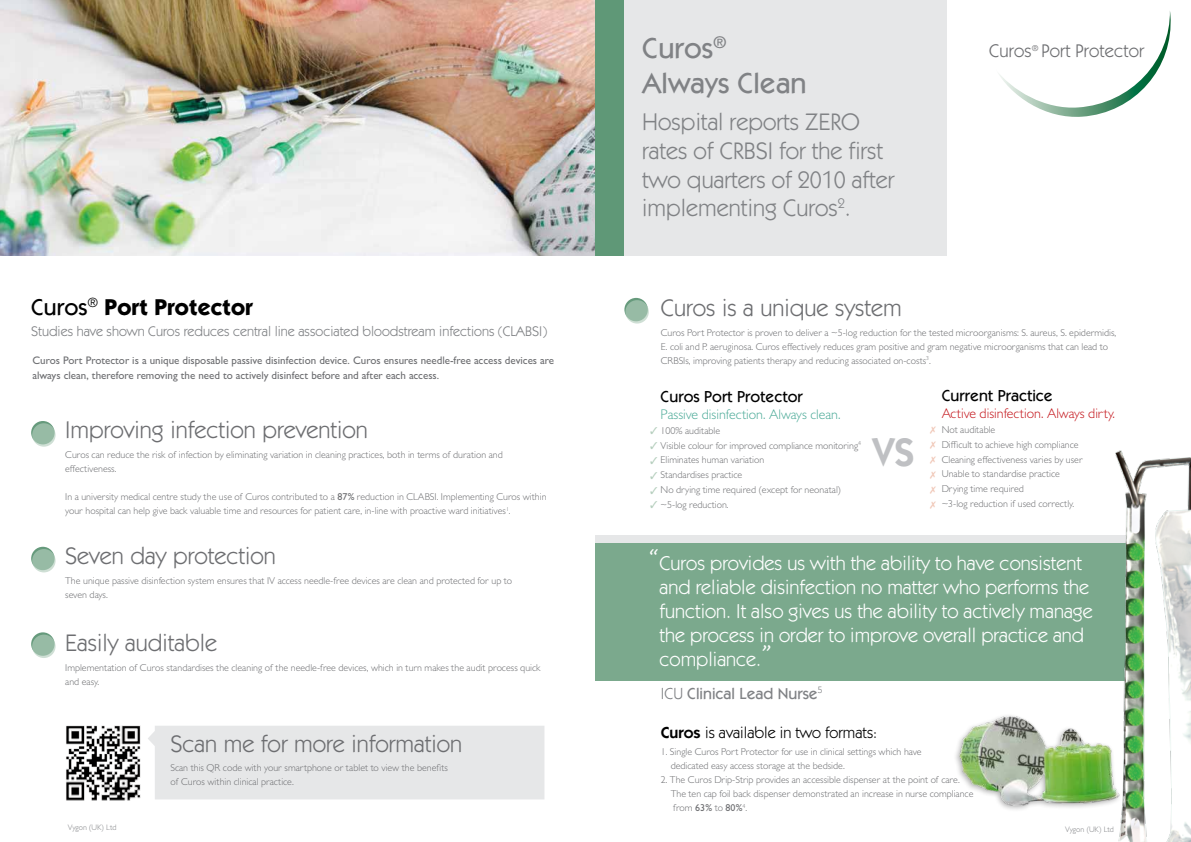
<style>
.page{position:relative;width:1191px;height:842px;background:#fff}
.page>*{position:absolute;margin:0;border:0;box-sizing:border-box;transform-origin:0 0}
.t1{font:600 40px "ITC Kabel Std";color:#afb1b4}
.t2{font:500 29px/34.8px "ITC Kabel Std";color:#808285}
.t3{font:24px "ITC Kabel Std";color:#6d6e71}
.t4{font:24px/28.8px "ITC Kabel Std";color:#808285}
.t5{font:700 23px "ITC Kabel Std";color:#000}
.t6{font:20px/24px "ITC Kabel Std";color:#fff}
.t7{font:18.4px "ITC Kabel Std";letter-spacing:.01em;color:#6d6e71}
.t8{font:500 16px "ITC Kabel Std";color:#000}
.t9{font:16px "ITC Kabel Std";color:#000}
.t10{font:500 16px "ITC Kabel Std";color:#808285}
.t11{font:14px "ITC Kabel Std";color:#808285}
.t12{font:300 14px "Gill Sans MT Std";color:#4caa98}
.t13{font:300 14px "Gill Sans MT Std";color:#c4161c}
.t14{font:500 11px/15px "Gill Sans MT Std";color:#6d6e71}
.t15{font:300 10px/14px "Gill Sans MT Std";color:#6d6e71}
.t16{font:8.4px "ITC Kabel Std";color:#6d6e71}
.t17{font:300 8px "Gill Sans MT Std";letter-spacing:-.01em;color:#808285}
.s1{font-weight:500}
.s2{color:#b6cfbe}
.s3{font-size:30px}
.s4{font-weight:400}
.s5{font-weight:600}
</style>
<div class="page">
<img style="left:0;top:0;width:595px;height:255px">
<div style="left:595px;top:0;width:352px;height:255px;background:#e6e7e8"></div>
<div style="left:595px;top:0;width:29px;height:255px;background:#5f9877"></div>
<div style="left:595px;top:536px;width:540px;height:31px;background:#e6e7e8"></div>
<svg style="left:999px;top:11px;width:172px;height:106px"></svg>
<div style="left:595px;top:543px;width:540px;height:138px;background:#7ba98d"></div>
<svg style="left:31px;top:421px;width:24px;height:23px"></svg>
<svg style="left:32px;top:423px;width:24px;height:24px"></svg>
<svg style="left:624px;top:298px;width:24px;height:23px"></svg>
<svg style="left:625px;top:300px;width:24px;height:24px"></svg>
<svg style="left:31px;top:547px;width:24px;height:23px"></svg>
<svg style="left:32px;top:549px;width:24px;height:23px"></svg>
<svg style="left:31px;top:632px;width:24px;height:24px"></svg>
<svg style="left:32px;top:635px;width:24px;height:23px"></svg>
<img style="left:1115px;top:451px;width:76px;height:391px">
<div style="left:953px;top:713px;width:169px;height:99px;background:#000;opacity:.3"></div>
<img style="left:953px;top:709px;width:170px;height:98px">
<div style="left:148px;top:726px;width:396px;height:73px;background:#e6e7e8"></div>
<img style="left:66px;top:725px;width:75px;height:76px">
<h3 class="t5" style="left:31px;top:293px;width:223px"><span class="s1">Curos</span><sup>®</sup> Port Protector</h3>
<h3 class="t11" style="left:31px;top:323px;width:517px">Studies have shown Curos reduces central line associated bloodstream infections (CLABSI)</h3>
<p class="t14" style="left:32px;top:353px;width:523px">Curos Port Protector is a unique disposable passive disinfection device. Curos ensures needle-free access devices are always clean, therefore removing the need to actively disinfect before and after each access.</p>
<h3 class="t3" style="left:65px;top:416px;width:304px">Improving infection prevention</h3>
<p class="t15" style="left:65px;top:447px;width:439px">Curos can reduce the risk of infection by eliminating variation in cleaning practices, both in terms of duration and effectiveness.</p>
<p class="t15" style="left:65px;top:489px;width:483px">In a university medical centre study the use of Curos contributed to a <span class="s1">87%</span> reduction in CLABSI. Implementing Curos within your hospital can help give back valuable time and resources for patient care, in-line with proactive ward initiatives<sup>1</sup>.</p>
<h3 class="t3" style="left:65px;top:542px;width:212px">Seven day protection</h3>
<p class="t15" style="left:65px;top:573px;width:448px">The unique passive disinfection system ensures that IV access needle-free devices are clean and protected for up to seven days.</p>
<h3 class="t3" style="left:65px;top:629px;width:153px">Easily auditable</h3>
<p class="t15" style="left:65px;top:660px;width:477px">Implementation of Curos standardises the cleaning of the needle-free devices, which in turn makes the audit process quick and easy.</p>
<h3 class="t3" style="left:170px;top:729px;width:293px">Scan me for more information</h3>
<p class="t15" style="left:170px;top:761px;width:279px">Scan this QR code with your smartphone or tablet to view the benefits of Curos within clinical practice.</p>
<h2 class="t2" style="left:642px;top:31px;width:166px">Curos<sup>®<br></sup>Always Clean</h2>
<h3 class="t4" style="left:642px;top:107px;width:254px">Hospital reports ZERO rates of CRBSI for the first two quarters of 2010 after implementing Curos<sup>2</sup>.</h3>
<h3 class="t7" style="left:989px;top:40px;width:156px">Curos Port Protector</h3>
<p class="t16" style="left:1031px;top:43px;width:8px">®</p>
<h3 class="t3" style="left:660px;top:294px;width:243px">Curos is a unique system</h3>
<p class="t15" style="left:660px;top:325px;width:457px">Curos Port Protector is proven to deliver a ~5-log reduction for the tested microorganisms: S. aureus, S. epidermidis,<br>E. coli and P. aeruginosa. Curos effectively reduces gram positive and gram negative microorganisms that can lead to<br>CRBSIs, improving patients therapy and reducing associated on-costs<sup>3</sup>.</p>
<h3 class="t8" style="left:660px;top:387px;width:144px">Curos Port Protector</h3>
<h3 class="t12" style="left:660px;top:406px;width:181px">Passive disinfection. Always clean.</h3>
<p class="t15" style="left:650px;top:423px;width:71px"><span class="s2">✓</span> 100% auditable</p>
<p class="t15" style="left:650px;top:438px;width:212px"><span class="s2">✓</span> Visible colour for improved compliance monitoring<sup>4</sup></p>
<p class="t15" style="left:650px;top:453px;width:115px"><span class="s2">✓</span> Eliminates human variation</p>
<p class="t15" style="left:650px;top:468px;width:94px"><span class="s2">✓</span> Standardises practice</p>
<p class="t15" style="left:650px;top:482px;width:192px"><span class="s2">✓</span> No drying time required (except for neonatal)</p>
<p class="t15" style="left:650px;top:497px;width:80px"><span class="s2">✓</span> ~5-log reduction.</p>
<h1 class="t1" style="left:872px;top:429px;width:44px">VS</h1>
<h3 class="t8" style="left:941px;top:386px;width:113px">Current Practice</h3>
<h3 class="t13" style="left:941px;top:405px;width:175px">Active disinfection. Always dirty.</h3>
<p class="t15" style="left:941px;top:422px;width:143px;line-height:14.8px">Not auditable<br>Difficult to achieve high compliance<br>Cleaning effectiveness varies by user<br>Unable to standardise practice<br>Drying time required<br>~3-log reduction if used correctly.</p>
<h3 class="t6" style="left:659px;top:551px;width:435px;text-indent:-10px"><span class="s3">“</span>Curos provides us with the ability to have consistent and reliable disinfection no matter who performs the function. It also gives us the ability to actively manage the process in order to improve overall practice and compliance.<span class="s3">”</span></h3>
<h3 class="t10" style="left:661px;top:684px;width:163px"><span class="s4">ICU</span> Clinical Lead Nurse<sup>5</sup></h3>
<h3 class="t9" style="left:660px;top:723px;width:218px"><span class="s5">Curos</span> is available in two formats:</h3>
<p class="t15" style="left:670px;top:744px;width:252px;text-indent:-10px">1. Single Curos Port Protector for use in clinical settings which have dedicated easy access storage at the bedside.</p>
<p class="t15" style="left:670px;top:772px;width:304px;text-indent:-10px">2. The Curos Drip-Strip provides an accessible dispenser at the point of care.<br>The ten cap foil back dispenser demonstrated an increase in nurse compliance from <span class="s1">63%</span> to <span class="s1">80%</span><sup>4</sup>.</p>
<p class="t17" style="left:68px;top:823px;width:50px">Vygon (UK) Ltd</p>
<p class="t17" style="left:1065px;top:824px;width:50px">Vygon (UK) Ltd</p>
</div>
